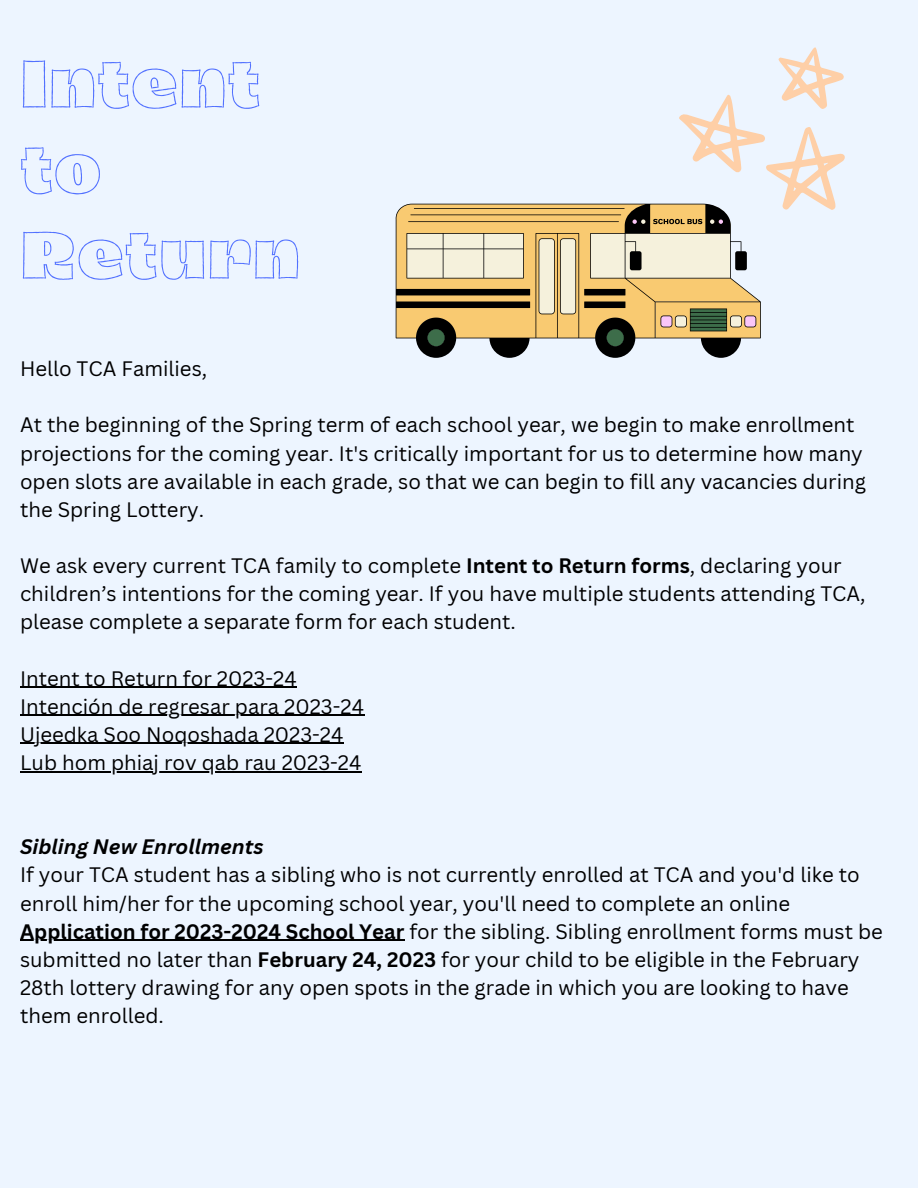
<style>
.page{position:relative;width:918px;height:1188px;background:#edf5ff}
.page>*{position:absolute;margin:0;border:0;box-sizing:border-box;transform-origin:0 0}
.t1{font:900 61.5px/85.5px "Dingos Stamp Outline";color:#5271ff}
.t2{font:20.4px/28.2px "Canva Sans";color:#000}
.t3{font:italic 700 20.4px "Canva Sans";color:#000}
.s1{font-weight:700}
</style>
<div class="page">
<hr style="left:20px;top:687px;width:277px;height:1px;background:#000">
<hr style="left:20px;top:715px;width:344px;height:1px;background:#000">
<hr style="left:20px;top:743px;width:324px;height:1px;background:#000">
<hr style="left:20px;top:771px;width:341px;height:1px;background:#000">
<hr style="left:20px;top:940px;width:384px;height:1px;background:#000">
<svg style="left:679px;top:47px;width:166px;height:163px"></svg>
<svg style="left:395px;top:204px;width:366px;height:154px;background:#c6b288"></svg>
<h1 class="t1" style="left:20px;top:47px;width:283px">Intent to<br>Return</h1>
<p class="t2" style="left:20px;top:354px;width:189px">Hello TCA Families,</p>
<p class="t2" style="left:20px;top:410px;width:848px">At the beginning of the Spring term of each school year, we begin to make enrollment projections for the coming year. It's critically important for us to determine how many open slots are available in each grade, so that we can begin to fill any vacancies during the Spring Lottery.</p>
<p class="t2" style="left:20px;top:551px;width:847px">We ask every current TCA family to complete <span class="s1">Intent to Return forms</span>, declaring your children’s intentions for the coming year. If you have multiple students attending TCA, please complete a separate form for each student.</p>
<p class="t2" style="left:20px;top:664px;width:346px">Intent to Return for 2023-24<br>Intención de regresar para 2023-24<br>Ujeedka Soo Noqoshada 2023-24<br>Lub hom phiaj rov qab rau 2023-24</p>
<p class="t3" style="left:20px;top:832px;width:245px">Sibling New Enrollments</p>
<p class="t2" style="left:20px;top:860px;width:864px">If your TCA student has a sibling who is not currently enrolled at TCA and you'd like to enroll him/her for the upcoming school year, you'll need to complete an online <span class="s1">Application for 2023-2024 School Year</span> for the sibling. Sibling enrollment forms must be submitted no later than <span class="s1">February 24, 2023</span> for your child to be eligible in the February 28th lottery drawing for any open spots in the grade in which you are looking to have them enrolled.</p>
</div>
